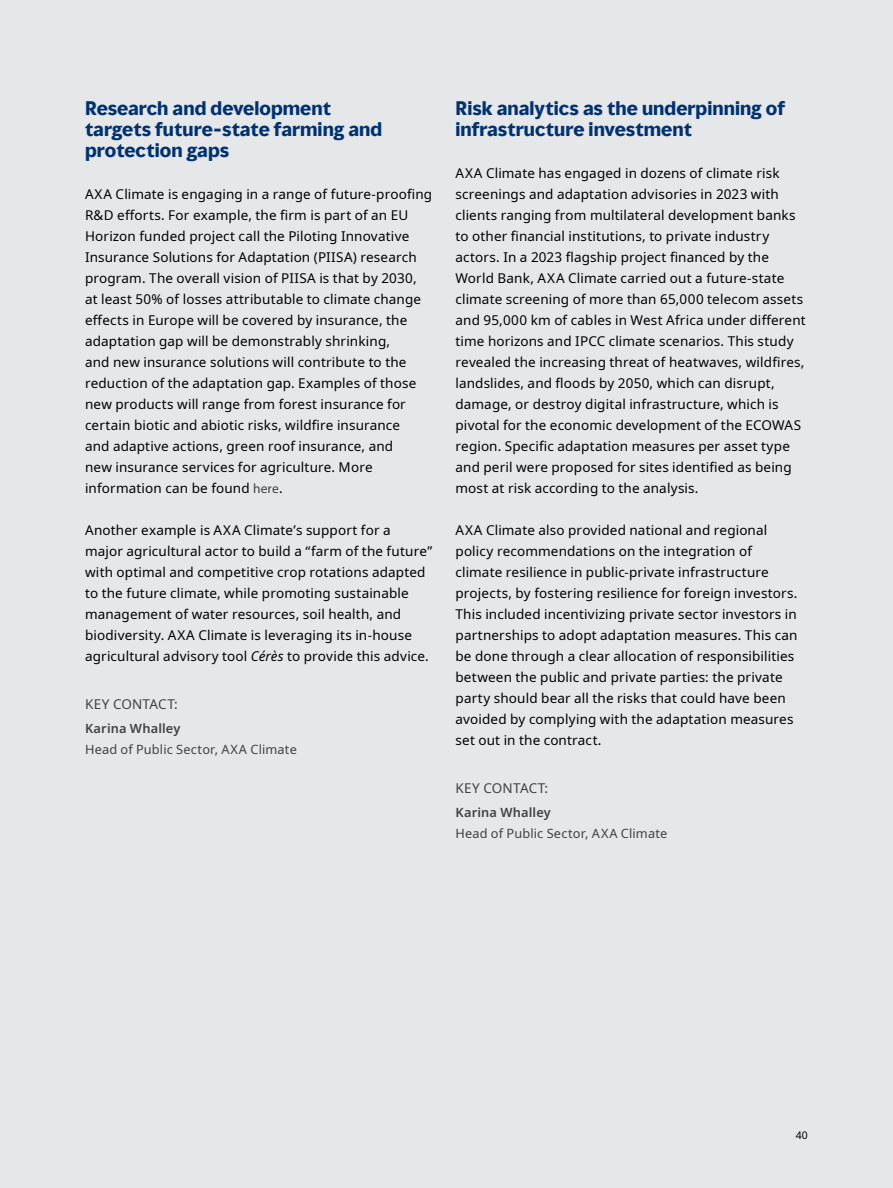
<style>
.page{position:relative;width:893px;height:1188px;background:#e6e7e8}
.page>*{position:absolute;margin:0;border:0;box-sizing:border-box;transform-origin:0 0}
.t1{font:700 18px/21px "MMC Display";letter-spacing:.005em;color:#003273}
.t2{font:13.5px/21px "Noto Sans";letter-spacing:.01em;color:#000}
.t3{font:13.5px "Noto Sans";letter-spacing:.02em;color:#414042}
.t4{font:12.75px "Noto Sans";letter-spacing:.01em;color:#414042}
.t5{font:600 12.75px "Noto Sans";letter-spacing:.01em;color:#414042}
.t6{font:10.5px "Noto Sans";color:#000}
.s1{font-family:"Myriad Pro";color:#414042}
.s2{font-style:italic}
</style>
<div class="page">
<h1 class="t1" style="left:85px;top:98px;width:299px">Research and development targets future-state farming and protection gaps</h1>
<p class="t2" style="left:85px;top:183px;width:349px">AXA Climate is engaging in a range of future-proofing R&amp;D efforts. For example, the firm is part of an EU Horizon funded project call the Piloting Innovative Insurance Solutions for Adaptation (PIISA) research program. The overall vision of PIISA is that by 2030, at least 50% of losses attributable to climate change effects in Europe will be covered by insurance, the adaptation gap will be demonstrably shrinking,<br>and new insurance solutions will contribute to the reduction of the adaptation gap. Examples of those new products will range from forest insurance for certain biotic and abiotic risks, wildfire insurance<br>and adaptive actions, green roof insurance, and<br>new insurance services for agriculture. More information can be found <span class="s1">here</span>.</p>
<p class="t2" style="left:85px;top:520px;width:349px">Another example is AXA Climate’s support for a<br>major agricultural actor to build a “farm of the future” with optimal and competitive crop rotations adapted to the future climate, while promoting sustainable management of water resources, soil health, and biodiversity. AXA Climate is leveraging its in-house agricultural advisory tool <span class="s2">Cérès</span> to provide this advice.</p>
<p class="t3" style="left:85px;top:694px;width:94px">KEY CONTACT:</p>
<p class="t5" style="left:85px;top:719px;width:97px">Karina Whalley</p>
<p class="t4" style="left:85px;top:741px;width:213px">Head of Public Sector, AXA Climate</p>
<h1 class="t1" style="left:455px;top:98px;width:331px">Risk analytics as the underpinning of infrastructure investment</h1>
<p class="t2" style="left:455px;top:162px;width:352px">AXA Climate has engaged in dozens of climate risk screenings and adaptation advisories in 2023 with clients ranging from multilateral development banks to other financial institutions, to private industry actors. In a 2023 flagship project financed by the World Bank, AXA Climate carried out a future-state climate screening of more than 65,000 telecom assets and 95,000 km of cables in West Africa under different time horizons and IPCC climate scenarios. This study revealed the increasing threat of heatwaves, wildfires, landslides, and floods by 2050, which can disrupt, damage, or destroy digital infrastructure, which is pivotal for the economic development of the ECOWAS region. Specific adaptation measures per asset type and peril were proposed for sites identified as being most at risk according to the analysis.</p>
<p class="t2" style="left:455px;top:520px;width:344px">AXA Climate also provided national and regional policy recommendations on the integration of climate resilience in public-private infrastructure projects, by fostering resilience for foreign investors.<br>This included incentivizing private sector investors in partnerships to adopt adaptation measures. This can be done through a clear allocation of responsibilities between the public and private parties: the private party should bear all the risks that could have been avoided by complying with the adaptation measures set out in the contract.</p>
<p class="t3" style="left:455px;top:778px;width:94px">KEY CONTACT:</p>
<p class="t5" style="left:455px;top:803px;width:97px">Karina Whalley</p>
<p class="t4" style="left:455px;top:825px;width:213px">Head of Public Sector, AXA Climate</p>
<p class="t6" style="left:796px;top:1127px;width:14px">40</p>
</div>
